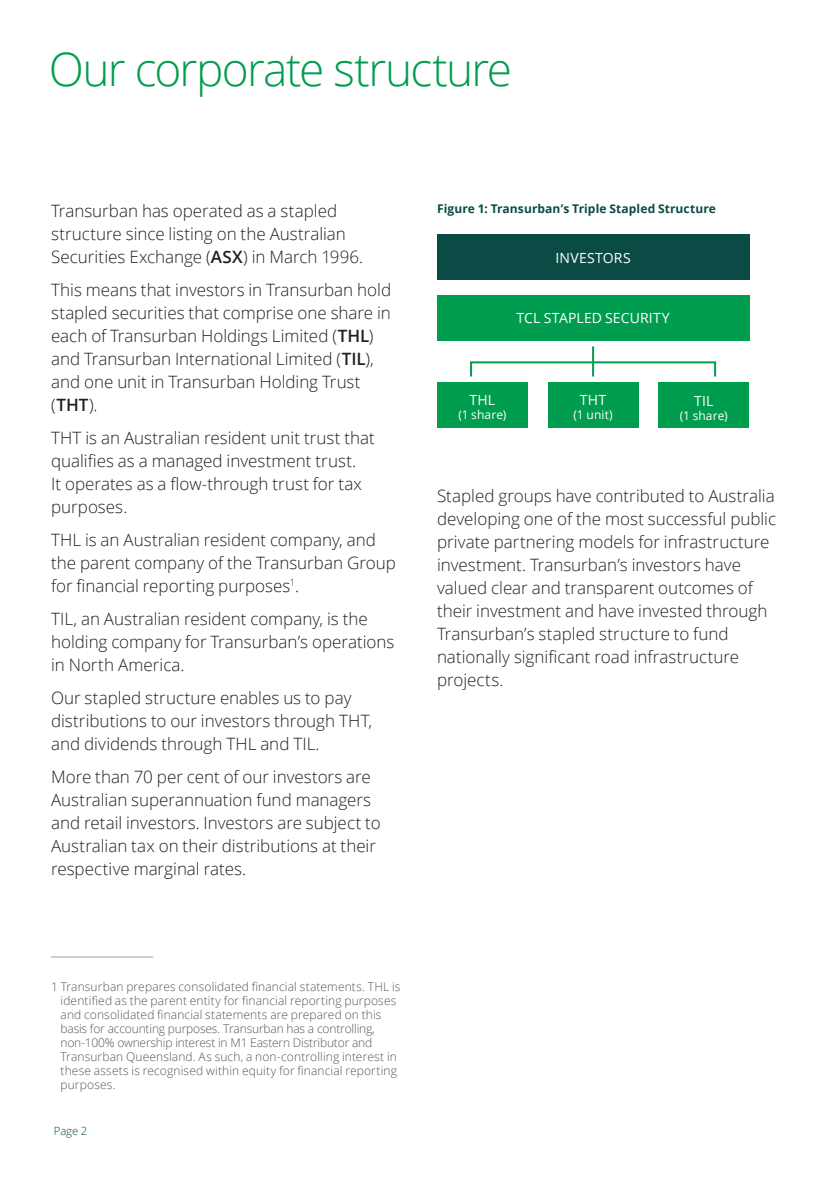
<style>
.page{position:relative;width:840px;height:1191px;background:#fff}
.page>*{position:absolute;margin:0;border:0;box-sizing:border-box;transform-origin:0 0}
.t1{font:300 46px "Open Sans";letter-spacing:-.04em;color:#009d4e}
.t2{font:300 17px/23px "Open Sans";color:#231f20}
.t3{font:14px "Open Sans";letter-spacing:.01em;color:#fff}
.t4{font:300 12px/14px "Open Sans";letter-spacing:.01em;color:#51565f}
.t5{font:700 12px "Open Sans";letter-spacing:.01em;color:#0a4b45}
.t6{font:12px "Open Sans";letter-spacing:.01em;color:#fff}
.t7{font:300 11.4px "Open Sans";color:#0a4b45}
.s1{font-weight:600}
</style>
<div class="page">
<hr style="left:51px;top:956px;width:102px;height:1px;background:#a1a1a7">
<div style="left:437px;top:235px;width:311px;height:45px;background:#0a4b45"></div>
<div style="left:437px;top:295px;width:311px;height:46px;background:#009d4e"></div>
<div style="left:658px;top:382px;width:90px;height:45px;background:#009d4e"></div>
<div style="left:547px;top:382px;width:91px;height:45px;background:#009d4e"></div>
<div style="left:437px;top:382px;width:90px;height:45px;background:#009d4e"></div>
<div style="left:470px;top:361px;width:245px;height:16px;border:2px solid #009d4e"></div>
<hr style="left:591px;top:346px;width:2px;height:30px;background:#009d4e">
<h1 class="t1" style="left:49px;top:38px;width:464px">Our corporate structure</h1>
<p class="t2" style="left:51px;top:199px;width:313px">Transurban has operated as a stapled structure since listing on the Australian<br>Securities Exchange (<span class="s1">ASX</span>) in March 1996.</p>
<p class="t2" style="left:51px;top:278px;width:341px">This means that investors in Transurban hold stapled securities that comprise one share in each of Transurban Holdings Limited (<span class="s1">THL</span>) and Transurban International Limited (<span class="s1">TIL</span>), and one unit in Transurban Holding Trust (<span class="s1">THT</span>).</p>
<p class="t2" style="left:51px;top:426px;width:325px">THT is an Australian resident unit trust that qualifies as a managed investment trust.<br>It operates as a flow-through trust for tax purposes.</p>
<p class="t2" style="left:51px;top:528px;width:346px">THL is an Australian resident company, and the parent company of the Transurban Group for financial reporting purposes<sup>1</sup>.</p>
<p class="t2" style="left:51px;top:607px;width:345px">TIL, an Australian resident company, is the holding company for Transurban’s operations in North America.</p>
<p class="t2" style="left:51px;top:686px;width:322px">Our stapled structure enables us to pay distributions to our investors through THT, and dividends through THL and TIL.</p>
<p class="t2" style="left:51px;top:765px;width:331px">More than 70 per cent of our investors are Australian superannuation fund managers and retail investors. Investors are subject to Australian tax on their distributions at their respective marginal rates.</p>
<p class="t5" style="left:437px;top:200px;width:280px">Figure 1: Transurban’s Triple Stapled Structure</p>
<p class="t3" style="left:555px;top:248px;width:77px">INVESTORS</p>
<p class="t3" style="left:516px;top:309px;width:154px">TCL STAPLED SECURITY</p>
<p class="t3" style="left:469px;top:390px;width:27px">THL</p>
<p class="t6" style="left:458px;top:406px;width:50px">(1 share)</p>
<p class="t3" style="left:579px;top:390px;width:28px">THT</p>
<p class="t6" style="left:573px;top:406px;width:41px">(1 unit)</p>
<p class="t3" style="left:693px;top:391px;width:21px">TIL</p>
<p class="t6" style="left:679px;top:407px;width:50px">(1 share)</p>
<p class="t2" style="left:437px;top:484px;width:340px">Stapled groups have contributed to Australia developing one of the most successful public private partnering models for infrastructure investment. Transurban’s investors have valued clear and transparent outcomes of their investment and have invested through Transurban’s stapled structure to fund nationally significant road infrastructure projects.</p>
<p class="t4" style="left:60px;top:979px;width:341px;text-indent:-9px">1 Transurban prepares consolidated financial statements. THL is identified as the parent entity for financial reporting purposes and consolidated financial statements are prepared on this basis for accounting purposes. Transurban has a controlling, non-100% ownership interest in M1 Eastern Distributor and Transurban Queensland. As such, a non-controlling interest in these assets is recognised within equity for financial reporting purposes.</p>
<p class="t7" style="left:54px;top:1122px;width:35px">Page 2</p>
</div>
